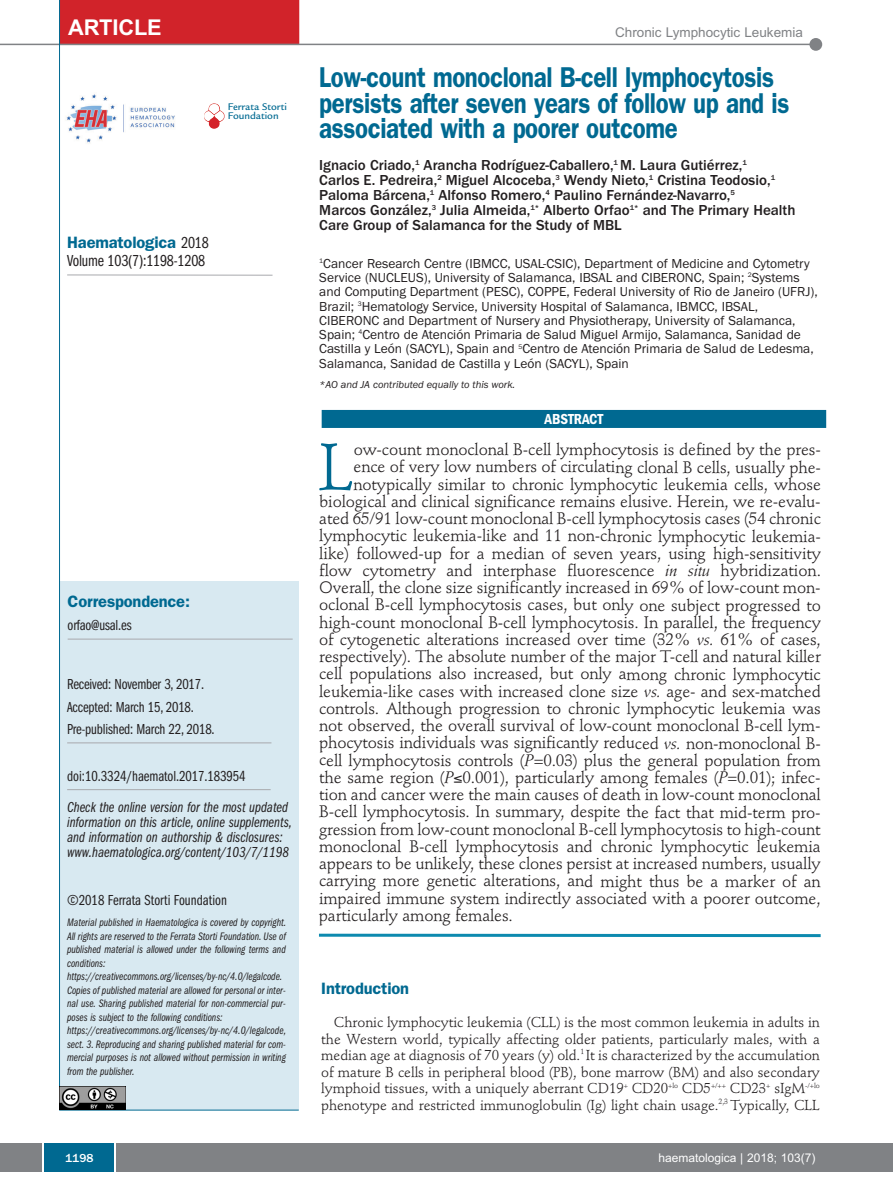
<style>
.page{position:relative;width:893px;height:1191px;background:#fff}
.page>*{position:absolute;margin:0;border:0;box-sizing:border-box;transform-origin:0 0}
.t1{font:64.65px "Stempel Schneidler";color:#006991}
.t2{font:600 28.8px/25.5px "Franklin Gothic";letter-spacing:-.015em;color:#006991;scale:.83 1}
.t3{font:700 21.75px "Arial";letter-spacing:-.01em;color:#fff}
.t4{font:16.5px "Stempel Schneidler";letter-spacing:-.01em;color:#231f20}
.t5{font:600 16.5px "Franklin Gothic";letter-spacing:-.01em;color:#006991}
.t6{font:16.5px "Franklin Gothic Book Cmpr";letter-spacing:-.01em;color:#231f20}
.t7{font:500 15px/15px "Franklin Gothic";color:#231f20}
.t8{font:15px/15px "Franklin Gothic Book Cmpr Ital";color:#231f20}
.t9{font:15px/22.5px "Franklin Gothic Book Cmpr";letter-spacing:-.01em;color:#231f20}
.t10{font:600 condensed 15px "Franklin Gothic";letter-spacing:-.005em;color:#fff}
.t11{font:14.25px/16.5px "Stempel Schneidler";letter-spacing:-.005em;color:#231f20;text-align:justify}
.t12{font:13.5px/14.2px "Franklin Gothic";color:#231f20}
.t13{font:13.5px "Arial";color:#808285}
.t14{font:12px "Arial";color:#fff}
.t15{font:500 12px "Franklin Gothic";color:#fff}
.t16{font:11.25px/13.5px "Franklin Gothic Book Cmpr Ital";color:#231f20}
.t17{font:italic 10.5px "Franklin Gothic";color:#231f20}
.t18{font:500 10.5px/9px "Legacy Sans";color:#006991}
.s1{font-family:"Franklin Gothic Book Cmpr";font-weight:400;color:#231f20}
.s2{font-style:italic}
</style>
<div class="page">
<div style="left:0;top:1143px;width:893px;height:28px;background:#808285"></div>
<div style="left:44px;top:1143px;width:71px;height:28px;background:#006991"></div>
<svg style="left:43px;top:1143px;width:1px;height:28px"></svg>
<svg style="left:115px;top:1143px;width:1px;height:28px"></svg>
<div style="left:60px;top:581px;width:239px;height:529px;background:#d8e9f1"></div>
<hr style="left:67px;top:742px;width:204px;height:1px;background:#a8a9ad">
<hr style="left:68px;top:639px;width:225px;height:1px;background:#a8a9ad">
<hr style="left:59px;top:1109px;width:240px;height:1px;background:#006991">
<img style="left:204px;top:103px;width:20px;height:26px">
<img style="left:66px;top:94px;width:109px;height:49px">
<hr style="left:67px;top:275px;width:205px;height:1px;background:#a8a9ad">
<div style="left:60px;top:0;width:239px;height:45px;background:#d1232a"></div>
<hr style="left:0;top:44px;width:813px;height:1px;background:#808285">
<div style="left:809px;top:38px;width:13px;height:13px;background:#808285;border-radius:50%"></div>
<hr style="left:67px;top:789px;width:204px;height:1px;background:#a8a9ad">
<hr style="left:59px;top:0;width:1px;height:1109px;background:#006991">
<img style="left:60px;top:1086px;width:65px;height:23px">
<svg style="left:319px;top:933px;width:502px;height:4px;background:#49a7c2"></svg>
<div style="left:322px;top:410px;width:504px;height:18px;background:#006991"></div>
<h3 class="t3" style="left:68px;top:15px;width:95px">ARTICLE</h3>
<p class="t13" style="left:615px;top:25px;width:189px">Chronic Lymphocytic Leukemia</p>
<p class="t18" style="left:228px;top:103px;width:61px">Ferrata Storti<br>Foundation</p>
<p class="t5" style="left:67px;top:237px;width:143px">Haematologica <span class="s1">2018</span></p>
<p class="t6" style="left:67px;top:255px;width:140px">Volume 103(7):1198-1208</p>
<p class="t5" style="left:68px;top:595px;width:124px">Correspondence:</p>
<p class="t9" style="left:68px;top:615px;width:65px">orfao@usal.es</p>
<p class="t9" style="left:67px;top:674px;width:149px">Received: November 3, 2017.<br>Accepted: March 15, 2018.<br>Pre-published: March 22, 2018.</p>
<p class="t9" style="left:67px;top:766px;width:180px">doi:10.3324/haematol.2017.183954</p>
<p class="t8" style="left:67px;top:800px;width:226px">Check the online version for the most updated information on this article, online supplements, and information on authorship &amp; disclosures: www.haematologica.org/content/103/7/1198</p>
<p class="t9" style="left:67px;top:890px;width:161px">©2018 Ferrata Storti Foundation</p>
<p class="t16" style="left:67px;top:916px;width:221px">Material published in Haematologica is covered by copyright.<br>All rights are reserved to the Ferrata Storti Foundation. Use of published material is allowed under the following terms and conditions: https://creativecommons.org/licenses/by-nc/4.0/legalcode.<br>Copies of published material are allowed for personal or inter&shy;nal use. Sharing published material for non-commercial pur&shy;poses is subject to the following conditions: https://creativecommons.org/licenses/by-nc/4.0/legalcode, sect. 3. Reproducing and sharing published material for com&shy;mercial purposes is not allowed without permission in writing from the publisher.</p>
<h2 class="t2" style="left:319px;top:67px;width:568px">Low-count monoclonal B-cell lymphocytosis persists after seven years of follow up and is associated with a poorer outcome</h2>
<p class="t7" style="left:319px;top:157px;width:478px">Ignacio Criado,<sup>1</sup> Arancha Rodríguez-Caballero,<sup>1</sup> M. Laura Gutiérrez,<sup>1<br></sup>Carlos E. Pedreira,<sup>2</sup> Miguel Alcoceba,<sup>3</sup> Wendy Nieto,<sup>1</sup> Cristina Teodosio,<sup>1<br></sup>Paloma Bárcena,<sup>1</sup> Alfonso Romero,<sup>4</sup> Paulino Fernández-Navarro,<sup>5<br></sup>Marcos González,<sup>3</sup> Julia Almeida,<sup>1*</sup> Alberto Orfao<sup>1*</sup> and The Primary Health Care Group of Salamanca for the Study of MBL</p>
<p class="t12" style="left:319px;top:256px;width:500px"><sup>1</sup>Cancer Research Centre (IBMCC, USAL-CSIC), Department of Medicine and Cytometry Service (NUCLEUS), University of Salamanca, IBSAL and CIBERONC, Spain; <sup>2</sup>Systems and Computing Department (PESC), COPPE, Federal University of Rio de Janeiro (UFRJ), Brazil; <sup>3</sup>Hematology Service, University Hospital of Salamanca, IBMCC, IBSAL, CIBERONC and Department of Nursery and Physiotherapy, University of Salamanca, Spain; <sup>4</sup>Centro de Atención Primaria de Salud Miguel Armijo, Salamanca, Sanidad de Castilla y León (SACYL), Spain and <sup>5</sup>Centro de Atención Primaria de Salud de Ledesma, Salamanca, Sanidad de Castilla y León (SACYL), Spain</p>
<p class="t17" style="left:319px;top:378px;width:197px">*AO and JA contributed equally to this work.</p>
<p class="t10" style="left:545px;top:414px;width:60px">ABSTRACT</p>
<h1 class="t1" style="left:319px;top:440px;width:36px">L</h1>
<p class="t4" style="left:354px;top:443px;width:469px">ow-count monoclonal B-cell lymphocytosis is defined by the pres-</p>
<p class="t4" style="left:354px;top:460px;width:469px">ence of very low numbers of circulating clonal B cells, usually phe-</p>
<p class="t4" style="left:354px;top:477px;width:469px">notypically similar to chronic lymphocytic leukemia cells, whose</p>
<p class="t4" style="left:319px;top:494px;width:503px">biological and clinical significance remains elusive. Herein, we re-evalu-</p>
<p class="t4" style="left:319px;top:512px;width:503px">ated 65/91 low-count monoclonal B-cell lymphocytosis cases (54 chronic</p>
<p class="t4" style="left:319px;top:529px;width:503px">lymphocytic leukemia-like and 11 non-chronic lymphocytic leukemia-</p>
<p class="t4" style="left:319px;top:546px;width:503px">like) followed-up for a median of seven years, using high-sensitivity</p>
<p class="t4" style="left:319px;top:563px;width:503px">flow cytometry and interphase fluorescence <span class="s2">in situ</span> hybridization.</p>
<p class="t4" style="left:319px;top:580px;width:503px">Overall, the clone size significantly increased in 69% of low-count mon-</p>
<p class="t4" style="left:319px;top:598px;width:503px">oclonal B-cell lymphocytosis cases, but only one subject progressed to</p>
<p class="t4" style="left:319px;top:615px;width:503px">high-count monoclonal B-cell lymphocytosis. In parallel, the frequency</p>
<p class="t4" style="left:319px;top:632px;width:503px">of cytogenetic alterations increased over time (32% <span class="s2">vs.</span> 61% of cases,</p>
<p class="t4" style="left:319px;top:649px;width:503px">respectively). The absolute number of the major T-cell and natural killer</p>
<p class="t4" style="left:319px;top:667px;width:503px">cell populations also increased, but only among chronic lymphocytic</p>
<p class="t4" style="left:319px;top:684px;width:503px">leukemia-like cases with increased clone size <span class="s2">vs.</span> age- and sex-matched</p>
<p class="t4" style="left:319px;top:701px;width:503px">controls. Although progression to chronic lymphocytic leukemia was</p>
<p class="t4" style="left:319px;top:718px;width:503px">not observed, the overall survival of low-count monoclonal B-cell lym-</p>
<p class="t4" style="left:319px;top:736px;width:503px">phocytosis individuals was significantly reduced <span class="s2">vs.</span> non-monoclonal B-</p>
<p class="t4" style="left:319px;top:753px;width:503px">cell lymphocytosis controls (<span class="s2">P</span>=0.03) plus the general population from</p>
<p class="t4" style="left:319px;top:770px;width:503px">the same region (<span class="s2">P</span>≤0.001), particularly among females (<span class="s2">P</span>=0.01); infec-</p>
<p class="t4" style="left:319px;top:787px;width:503px">tion and cancer were the main causes of death in low-count monoclonal</p>
<p class="t4" style="left:319px;top:805px;width:503px">B-cell lymphocytosis. In summary, despite the fact that mid-term pro-</p>
<p class="t4" style="left:319px;top:822px;width:503px">gression from low-count monoclonal B-cell lymphocytosis to high-count</p>
<p class="t4" style="left:319px;top:839px;width:503px">monoclonal B-cell lymphocytosis and chronic lymphocytic leukemia</p>
<p class="t4" style="left:319px;top:856px;width:503px">appears to be unlikely, these clones persist at increased numbers, usually</p>
<p class="t4" style="left:319px;top:874px;width:503px">carrying more genetic alterations, and might thus be a marker of an</p>
<p class="t4" style="left:319px;top:891px;width:503px">impaired immune system indirectly associated with a poorer outcome,</p>
<p class="t4" style="left:319px;top:908px;width:195px">particularly among females.</p>
<p class="t5" style="left:321px;top:982px;width:89px">Introduction</p>
<p class="t11" style="left:321px;top:1015px;width:500px;text-indent:13px">Chronic lymphocytic leukemia (CLL) is the most common leukemia in adults in the Western world, typically affecting older patients, particularly males, with a median age at diagnosis of 70 years (y) old.<sup>1</sup> It is characterized by the accumulation of mature B cells in peripheral blood (PB), bone marrow (BM) and also secondary lymphoid tissues, with a uniquely aberrant CD19<sup>+</sup> CD20<sup>+lo</sup> CD5<sup>+/++</sup> CD23<sup>+</sup> sIgM<sup>-/+lo </sup>phenotype and restricted immunoglobulin (Ig) light chain usage.<sup>2,3</sup> Typically, CLL</p>
<p class="t15" style="left:65px;top:1150px;width:30px">1198</p>
<p class="t14" style="left:659px;top:1150px;width:158px">haematologica | 2018; 103(7)</p>
</div>
